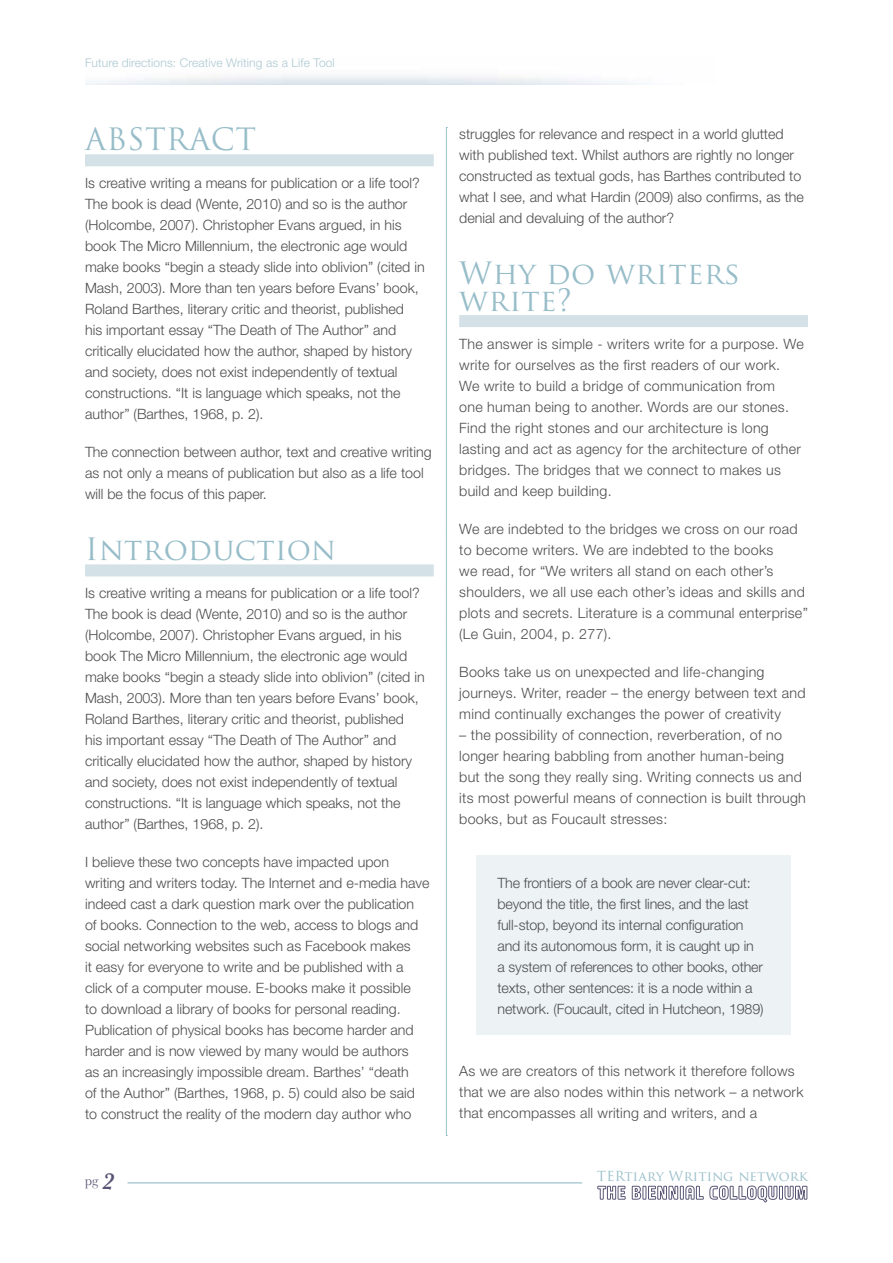
<style>
.page{position:relative;width:893px;height:1263px;background:#fff}
.page>*{position:absolute;margin:0;border:0;box-sizing:border-box;transform-origin:0 0}
.t1{font:30px/27px "Trajan Pro";letter-spacing:.015em;color:#97bdc9}
.t2{font:italic 600 24px "Baskerville";color:#595675}
.t3{font:300 14.25px/21px "Helvetica Neue";color:#4d4d4f}
.t4{font:300 14.25px/21px "Helvetica Neue";letter-spacing:.02em;color:#4d4d4f}
.t5{font:13.5px "Trajan Pro";letter-spacing:.015em;color:#97bdc9}
.t6{font:13.5px "Baskerville";color:#595675}
.t7{font:300 12px "Helvetica Neue";letter-spacing:.01em;color:#adc9d3}
</style>
<div class="page">
<svg style="left:597px;top:1186px;width:29px;height:13px"></svg>
<svg style="left:632px;top:1186px;width:46px;height:13px"></svg>
<div style="left:680px;top:1186px;width:4px;height:13px;border:1px solid #595675"></div>
<svg style="left:685px;top:1186px;width:92px;height:16px"></svg>
<div style="left:779px;top:1186px;width:4px;height:13px;border:1px solid #595675"></div>
<svg style="left:785px;top:1185px;width:22px;height:15px"></svg>
<hr style="left:128px;top:1183px;width:454px;height:1px;background:#87b4c2">
<svg style="left:446px;top:127px;width:1px;height:1009px"></svg>
<div style="left:85px;top:154px;width:349px;height:12px;background:#d4e1e6"></div>
<div style="left:85px;top:564px;width:349px;height:12px;background:#d4e1e6"></div>
<div style="left:459px;top:315px;width:349px;height:12px;background:#d4e1e6"></div>
<div style="left:476px;top:855px;width:315px;height:180px;background:#edf3f4"></div>
<p class="t7" style="left:85px;top:55px;width:251px">Future directions: Creative Writing as a Life Tool</p>
<h1 class="t1" style="left:85px;top:125px;width:173px">ABSTRACT</h1>
<p class="t3" style="left:85px;top:172px;width:341px">Is creative writing a means for publication or a life tool?<br>The book is dead (Wente, 2010) and so is the author (Holcombe, 2007). Christopher Evans argued, in his book The Micro Millennium, the electronic age would make books “begin a steady slide into oblivion” (cited in Mash, 2003). More than ten years before Evans’ book, Roland Barthes, literary critic and theorist, published his important essay “The Death of The Author” and critically elucidated how the author, shaped by history and society, does not exist independently of textual constructions. “It is language which speaks, not the author” (Barthes, 1968, p. 2).</p>
<p class="t3" style="left:85px;top:441px;width:348px">The connection between author, text and creative writing as not only a means of publication but also as a life tool will be the focus of this paper.</p>
<h1 class="t1" style="left:85px;top:535px;width:252px">Introduction</h1>
<p class="t3" style="left:85px;top:582px;width:341px">Is creative writing a means for publication or a life tool?<br>The book is dead (Wente, 2010) and so is the author (Holcombe, 2007). Christopher Evans argued, in his book The Micro Millennium, the electronic age would make books “begin a steady slide into oblivion” (cited in Mash, 2003). More than ten years before Evans’ book, Roland Barthes, literary critic and theorist, published his important essay “The Death of The Author” and critically elucidated how the author, shaped by history and society, does not exist independently of textual constructions. “It is language which speaks, not the author” (Barthes, 1968, p. 2).</p>
<p class="t3" style="left:85px;top:851px;width:346px">I believe these two concepts have impacted upon writing and writers today. The Internet and e-media have indeed cast a dark question mark over the publication<br>of books. Connection to the web, access to blogs and social networking websites such as Facebook makes<br>it easy for everyone to write and be published with a click of a computer mouse. E-books make it possible<br>to download a library of books for personal reading.<br>Publication of physical books has become harder and harder and is now viewed by many would be authors<br>as an increasingly impossible dream. Barthes’ “death<br>of the Author” (Barthes, 1968, p. 5) could also be said to construct the reality of the modern day author who</p>
<h2 class="t2" style="left:102px;top:1167px;width:13px">2</h2>
<p class="t6" style="left:85px;top:1172px;width:15px">pg</p>
<p class="t3" style="left:459px;top:123px;width:346px">struggles for relevance and respect in a world glutted with published text. Whilst authors are rightly no longer constructed as textual gods, has Barthes contributed to what I see, and what Hardin (2009) also confirms, as the denial and devaluing of the author?</p>
<h1 class="t1" style="left:459px;top:259px;width:282px">Why do writers write?</h1>
<p class="t4" style="left:459px;top:333px;width:346px">The answer is simple - writers write for a purpose. We write for ourselves as the first readers of our work.<br>We write to build a bridge of communication from<br>one human being to another. Words are our stones.<br>Find the right stones and our architecture is long lasting and act as agency for the architecture of other bridges. The bridges that we connect to makes us build and keep building.</p>
<p class="t4" style="left:459px;top:518px;width:350px">We are indebted to the bridges we cross on our road to become writers. We are indebted to the books<br>we read, for “We writers all stand on each other’s shoulders, we all use each other’s ideas and skills and plots and secrets. Literature is a communal enterprise” (Le Guin, 2004, p. 277).</p>
<p class="t4" style="left:459px;top:661px;width:348px">Books take us on unexpected and life-changing journeys. Writer, reader – the energy between text and mind continually exchanges the power of creativity</p>
<p class="t4" style="left:459px;top:724px;width:348px">– the possibility of connection, reverberation, of no longer hearing babbling from another human-being but the song they really sing. Writing connects us and its most powerful means of connection is built through books, but as Foucault stresses:</p>
<p class="t3" style="left:497px;top:872px;width:268px">The frontiers of a book are never clear-cut: beyond the title, the first lines, and the last full-stop, beyond its internal configuration and its autonomous form, it is caught up in a system of references to other books, other texts, other sentences: it is a node within a network. (Foucault, cited in Hutcheon, 1989)</p>
<p class="t3" style="left:459px;top:1060px;width:346px">As we are creators of this network it therefore follows that we are also nodes within this network – a network that encompasses all writing and writers, and a</p>
<p class="t5" style="left:597px;top:1168px;width:213px">TERtiary Writing network</p>
</div>
